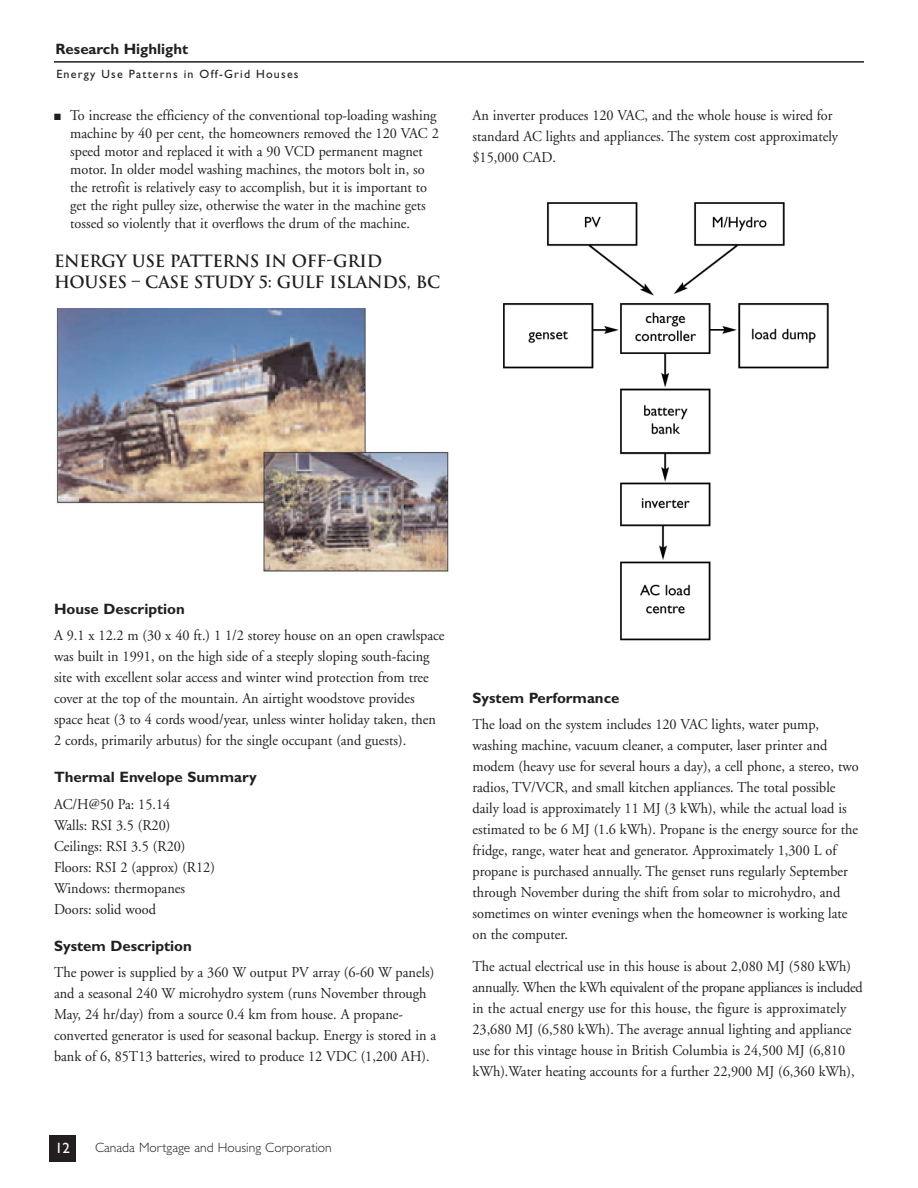
<style>
.page{position:relative;width:918px;height:1188px;background:#fff}
.page>*{position:absolute;margin:0;border:0;box-sizing:border-box;transform-origin:0 0}
.t1{font:700 16.5px/21px "Trajan";letter-spacing:-.02em;color:#231f20}
.t2{font:15px/21px "Adobe Garamond";color:#231f20;scale:.95 1}
.t3{font:700 15px "Gill Sans Std";color:#231f20}
.t4{font:15px "Gill Sans Std";color:#fff}
.t5{font:300 13.5px "Gill Sans Std";color:#231f20}
.t6{font:12px "Gill Sans Std";letter-spacing:.1em;color:#231f20}
</style>
<div class="page">
<div style="left:49px;top:1135px;width:27px;height:27px;background:#231f20"></div>
<hr style="left:54px;top:61px;width:810px;height:2px;background:#231f20">
<img style="left:503px;top:202px;width:326px;height:439px">
<img style="left:56px;top:308px;width:393px;height:267px">
<p class="t3" style="left:56px;top:43px;width:134px">Research Highlight</p>
<p class="t6" style="left:56px;top:70px;width:244px">Energy Use Patterns in Off-Grid Houses</p>
<p class="t2" style="left:70px;top:107px;width:390px;line-height:18px;text-indent:-16px">■ To increase the efficiency of the conventional top-loading washing machine by 40 per cent, the homeowners removed the 120 VAC 2 speed motor and replaced it with a 90 VCD permanent magnet motor. In older model washing machines, the motors bolt in, so the retrofit is relatively easy to accomplish, but it is important to get the right pulley size, otherwise the water in the machine gets tossed so violently that it overflows the drum of the machine.</p>
<p class="t1" style="left:54px;top:251px;width:388px">ENERGY USE PATTERNS IN OFF-GRID<br>HOUSES – CASE STUDY 5: GULF ISLANDS, BC</p>
<p class="t2" style="left:472px;top:106px;width:386px">An inverter produces 120 VAC, and the whole house is wired for standard AC lights and appliances. The system cost approximately $15,000 CAD.</p>
<p class="t3" style="left:54px;top:603px;width:132px">House Description</p>
<p class="t2" style="left:54px;top:626px;width:413px">A 9.1 x 12.2 m (30 x 40 ft.) 1 1/2 storey house on an open crawlspace was built in 1991, on the high side of a steeply sloping south-facing site with excellent solar access and winter wind protection from tree cover at the top of the mountain. An airtight woodstove provides space heat (3 to 4 cords wood/year, unless winter holiday taken, then 2 cords, primarily arbutus) for the single occupant (and guests).</p>
<p class="t3" style="left:54px;top:772px;width:204px">Thermal Envelope Summary</p>
<p class="t2" style="left:54px;top:795px;width:171px">AC/H@50 Pa: 15.14<br>Walls: RSI 3.5 (R20)<br>Ceilings: RSI 3.5 (R20)<br>Floors: RSI 2 (approx) (R12)<br>Windows: thermopanes<br>Doors: solid wood</p>
<p class="t3" style="left:54px;top:940px;width:139px">System Description</p>
<p class="t2" style="left:54px;top:963px;width:404px">The power is supplied by a 360 W output PV array (6-60 W panels) and a seasonal 240 W microhydro system (runs November through May, 24 hr/day) from a source 0.4 km from house. A propane&shy;converted generator is used for seasonal backup. Energy is stored in a bank of 6, 85T13 batteries, wired to produce 12 VDC (1,200 AH).</p>
<p class="t4" style="left:55px;top:1142px;width:16px">12</p>
<p class="t5" style="left:95px;top:1142px;width:238px">Canada Mortgage and Housing Corporation</p>
<p class="t3" style="left:472px;top:692px;width:149px">System Performance</p>
<p class="t2" style="left:472px;top:715px;width:408px">The load on the system includes 120 VAC lights, water pump, washing machine, vacuum cleaner, a computer, laser printer and modem (heavy use for several hours a day), a cell phone, a stereo, two radios, TV/VCR, and small kitchen appliances. The total possible daily load is approximately 11 MJ (3 kWh), while the actual load is estimated to be 6 MJ (1.6 kWh). Propane is the energy source for the fridge, range, water heat and generator. Approximately 1,300 L of propane is purchased annually. The genset runs regularly September through November during the shift from solar to microhydro, and sometimes on winter evenings when the homeowner is working late on the computer.</p>
<p class="t2" style="left:472px;top:957px;width:412px">The actual electrical use in this house is about 2,080 MJ (580 kWh) annually. When the kWh equivalent of the propane appliances is included in the actual energy use for this house, the figure is approximately 23,680 MJ (6,580 kWh). The average annual lighting and appliance use for this vintage house in British Columbia is 24,500 MJ (6,810 kWh).Water heating accounts for a further 22,900 MJ (6,360 kWh),</p>
</div>
